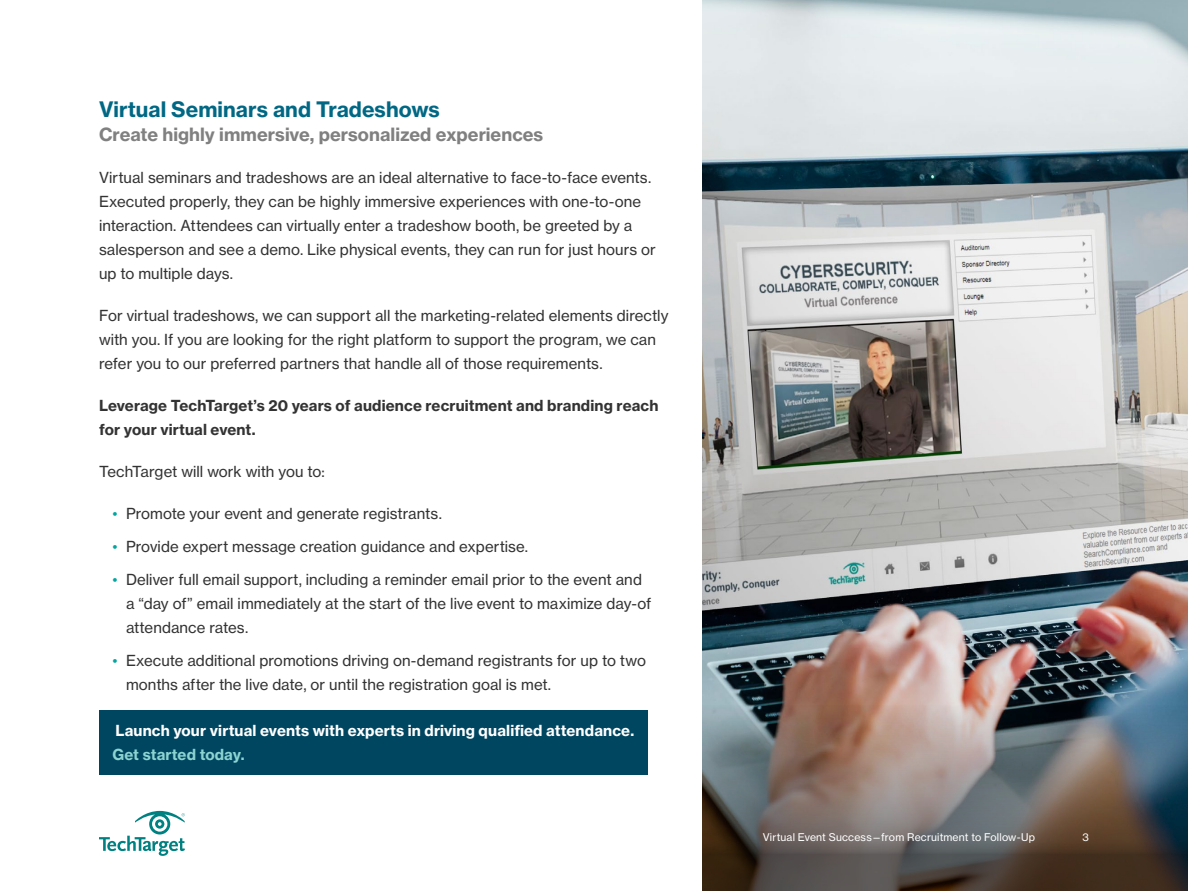
<style>
.page{position:relative;width:1188px;height:891px;background:#fff}
.page>*{position:absolute;margin:0;border:0;box-sizing:border-box;transform-origin:0 0}
.t1{font:21px "N Haas Grotesk TX Std 75 Bd";color:#006884}
.t2{font:18px "N Haas Grotesk TX Std 75 Bd";letter-spacing:.005em;color:#808080}
.t3{font:15px/24px "N Haas Grotesk TX Std 55 Rg";letter-spacing:.005em;color:#333}
.t4{font:15px/24px "N Haas Grotesk TX Std 75 Bd";letter-spacing:.01em;color:#333}
.t5{font:15px "N Haas Grotesk TX Std 75 Bd";letter-spacing:.01em;color:#fff}
.t6{font:15px "N Haas Grotesk TX Std 75 Bd";letter-spacing:.005em;color:#8cd4d1}
.t7{font:10.5px "N Haas Grotesk TX Std 55 Rg";letter-spacing:.02em;color:#fff}
.s1{color:#00a69f}
</style>
<div class="page">
<svg style="left:99px;top:811px;width:86px;height:45px"></svg>
<div style="left:99px;top:711px;width:549px;height:64px;background:#004661"></div>
<img style="left:702px;top:0;width:486px;height:696px">
<img style="left:702px;top:696px;width:486px;height:195px">
<h1 class="t1" style="left:99px;top:96px;width:342px">Virtual Seminars and Tradeshows</h1>
<p class="t2" style="left:99px;top:123px;width:446px">Create highly immersive, personalized experiences</p>
<p class="t3" style="left:99px;top:165px;width:558px">Virtual seminars and tradeshows are an ideal alternative to face-to-face events.<br>Executed properly, they can be highly immersive experiences with one-to-one interaction. Attendees can virtually enter a tradeshow booth, be greeted by a salesperson and see a demo. Like physical events, they can run for just hours or up to multiple days.</p>
<p class="t3" style="left:99px;top:303px;width:571px">For virtual tradeshows, we can support all the marketing-related elements directly with you. If you are looking for the right platform to support the program, we can refer you to our preferred partners that handle all of those requirements.</p>
<p class="t4" style="left:99px;top:393px;width:561px">Leverage TechTarget’s 20 years of audience recruitment and branding reach for your virtual event.</p>
<p class="t3" style="left:99px;top:459px;width:227px">TechTarget will work with you to:</p>
<p class="t3" style="left:112px;top:501px;width:331px"><span class="s1">•</span> Promote your event and generate registrants.</p>
<p class="t3" style="left:112px;top:534px;width:417px"><span class="s1">•</span> Provide expert message creation guidance and expertise.</p>
<p class="t3" style="left:126px;top:567px;width:527px;text-indent:-14px"><span class="s1">•</span> Deliver full email support, including a reminder email prior to the event and a “day of” email immediately at the start of the live event to maximize day-of attendance rates.</p>
<p class="t3" style="left:126px;top:648px;width:521px;text-indent:-14px"><span class="s1">•</span> Execute additional promotions driving on-demand registrants for up to two months after the live date, or until the registration goal is met.</p>
<p class="t5" style="left:116px;top:721px;width:520px">Launch your virtual events with experts in driving qualified attendance.</p>
<p class="t6" style="left:112px;top:745px;width:133px">Get started today.</p>
<p class="t7" style="left:763px;top:830px;width:274px">Virtual Event Success—from Recruitment to Follow-Up</p>
<p class="t7" style="left:1083px;top:830px;width:8px">3</p>
</div>
